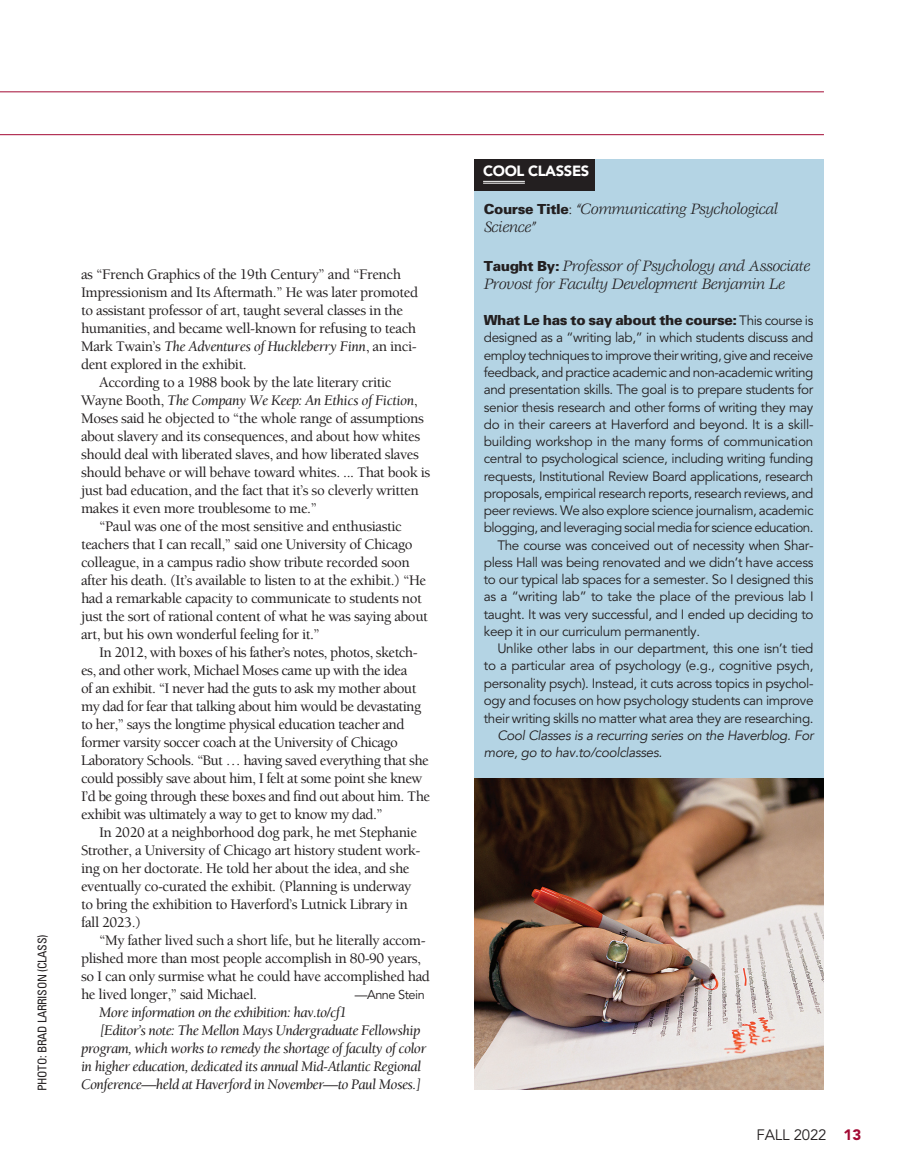
<style>
.page{position:relative;width:905px;height:1175px;background:#fff}
.page>*{position:absolute;margin:0;border:0;box-sizing:border-box;transform-origin:0 0}
.t1{font:italic 16.5px/18px "Veljovic";letter-spacing:-.03em;color:#231f20}
.t2{font:500 15px "Berkeley";letter-spacing:-.03em;color:#231f20}
.t3{font:italic 15px "Berkeley";letter-spacing:-.04em;color:#231f20}
.t4{font:15px "Avenir";letter-spacing:-.01em;color:#231f20}
.t5{font:900 14.7px "Avenir";letter-spacing:-.025em;color:#fff}
.t6{font:900 13.8px "Univers";letter-spacing:-.03em;color:#231f20}
.t7{font:13.5px "Avenir";letter-spacing:-.03em;color:#231f20}
.t8{font:italic 13.5px/17.2px "Avenir";letter-spacing:-.025em;color:#231f20}
.t9{font:12.75px "Avenir";letter-spacing:-.04em;color:#231f20}
.t10{font:condensed 12px "Univers";letter-spacing:-.025em;color:#231f20}
.s1{font-weight:500;font-style:normal}
.s2{font-family:"Univers";font-weight:900;font-style:normal;font-size:13.8px}
.s3{font-family:"Berkeley";font-weight:500;font-style:normal;font-size:15px}
.s4{font-family:"Avenir";font-weight:400;font-size:13.5px}
.s5{font-weight:900;color:#a30a34}
</style>
<div class="page">
<hr style="left:0;top:134px;width:824px;height:1px;background:#a30a34">
<hr style="left:0;top:92px;width:824px;height:1px;background:#a30a34">
<div style="left:474px;top:160px;width:349px;height:929px;background:#b4d4e4"></div>
<div style="left:474px;top:160px;width:120px;height:31px;background:#231f20"></div>
<hr style="left:483px;top:181px;width:42px;height:1px;background:#fff">
<hr style="left:483px;top:183px;width:42px;height:1px;background:#fff">
<img style="left:474px;top:778px;width:350px;height:311px">
<p class="t10" style="left:35px;top:1091px;width:158px;rotate:-90deg">PHOTO: BRAD LARRISON (CLASS)</p>
<p class="t2" style="left:81px;top:266px;width:321px">as “French Graphics of the 19th Century” and “French</p>
<p class="t2" style="left:81px;top:284px;width:339px">Impressionism and Its Aftermath.” He was later promoted</p>
<p class="t2" style="left:81px;top:302px;width:323px">to assistant professor of art, taught several classes in the</p>
<p class="t2" style="left:81px;top:320px;width:337px">humanities, and became well-known for refusing to teach</p>
<p class="t3" style="left:81px;top:338px;width:337px"><span class="s1">Mark Twain’s</span> The Adventures of Huckleberry Finn<span class="s1">, an inci-</span></p>
<p class="t2" style="left:81px;top:356px;width:167px">dent explored in the exhibit.</p>
<p class="t2" style="left:99px;top:374px;width:294px">According to a 1988 book by the late literary critic</p>
<p class="t3" style="left:81px;top:392px;width:338px"><span class="s1">Wayne Booth,</span> The Company We Keep: An Ethics of Fiction<span class="s1">,</span></p>
<p class="t2" style="left:81px;top:410px;width:344px">Moses said he objected to “the whole range of assumptions</p>
<p class="t2" style="left:81px;top:428px;width:341px">about slavery and its consequences, and about how whites</p>
<p class="t2" style="left:81px;top:446px;width:339px">should deal with liberated slaves, and how liberated slaves</p>
<p class="t2" style="left:81px;top:464px;width:351px">should behave or will behave toward whites. ... That book is</p>
<p class="t2" style="left:81px;top:482px;width:339px">just bad education, and the fact that it’s so cleverly written</p>
<p class="t2" style="left:81px;top:500px;width:237px">makes it even more troublesome to me.”</p>
<p class="t2" style="left:99px;top:518px;width:304px">“Paul was one of the most sensitive and enthusiastic</p>
<p class="t2" style="left:81px;top:536px;width:333px">teachers that I can recall,” said one University of Chicago</p>
<p class="t2" style="left:81px;top:554px;width:330px">colleague, in a campus radio show tribute recorded soon</p>
<p class="t2" style="left:81px;top:572px;width:346px">after his death. (It’s available to listen to at the exhibit.) “He</p>
<p class="t2" style="left:81px;top:590px;width:342px">had a remarkable capacity to communicate to students not</p>
<p class="t2" style="left:81px;top:608px;width:348px">just the sort of rational content of what he was saying about</p>
<p class="t2" style="left:81px;top:626px;width:240px">art, but his own wonderful feeling for it.”</p>
<p class="t2" style="left:99px;top:644px;width:320px">In 2012, with boxes of his father’s notes, photos, sketch-</p>
<p class="t2" style="left:81px;top:662px;width:328px">es, and other work, Michael Moses came up with the idea</p>
<p class="t2" style="left:81px;top:680px;width:337px">of an exhibit. “I never had the guts to ask my mother about</p>
<p class="t2" style="left:81px;top:698px;width:342px">my dad for fear that talking about him would be devastating</p>
<p class="t2" style="left:81px;top:716px;width:325px">to her,” says the longtime physical education teacher and</p>
<p class="t2" style="left:81px;top:734px;width:318px">former varsity soccer coach at the University of Chicago</p>
<p class="t2" style="left:81px;top:752px;width:349px">Laboratory Schools. “But … having saved everything that she</p>
<p class="t2" style="left:81px;top:770px;width:343px">could possibly save about him, I felt at some point she knew</p>
<p class="t2" style="left:81px;top:788px;width:350px">I’d be going through these boxes and find out about him. The</p>
<p class="t2" style="left:81px;top:806px;width:303px">exhibit was ultimately a way to get to know my dad.”</p>
<p class="t2" style="left:99px;top:824px;width:319px">In 2020 at a neighborhood dog park, he met Stephanie</p>
<p class="t2" style="left:81px;top:842px;width:341px">Strother, a University of Chicago art history student work-</p>
<p class="t2" style="left:81px;top:860px;width:330px">ing on her doctorate. He told her about the idea, and she</p>
<p class="t2" style="left:81px;top:878px;width:332px">eventually co-curated the exhibit. (Planning is underway</p>
<p class="t2" style="left:81px;top:896px;width:328px">to bring the exhibition to Haverford’s Lutnick Library in</p>
<p class="t2" style="left:81px;top:914px;width:61px">fall 2023.)</p>
<p class="t2" style="left:99px;top:932px;width:328px">“My father lived such a short life, but he literally accom-</p>
<p class="t2" style="left:81px;top:950px;width:341px">plished more than most people accomplish in 80-90 years,</p>
<p class="t2" style="left:81px;top:968px;width:350px">so I can only surmise what he could have accomplished had</p>
<p class="t2" style="left:81px;top:986px;width:177px">he lived longer,” said Michael.</p>
<p class="t9" style="left:355px;top:987px;width:71px">—Anne Stein</p>
<p class="t3" style="left:99px;top:1004px;width:249px">More information on the exhibition: hav.to/cf1</p>
<p class="t3" style="left:99px;top:1022px;width:323px">[Editor’s note: The Mellon Mays Undergraduate Fellowship</p>
<p class="t3" style="left:81px;top:1040px;width:346px">program, which works to remedy the shortage of faculty of color</p>
<p class="t3" style="left:81px;top:1058px;width:342px">in higher education, dedicated its annual Mid-Atlantic Regional</p>
<p class="t3" style="left:81px;top:1076px;width:342px">Conference—held at Haverford in November—to Paul Moses.]</p>
<p class="t5" style="left:483px;top:162px;width:108px">COOL CLASSES</p>
<p class="t1" style="left:484px;top:200px;width:296px"><span class="s2">Course Title</span><span class="s3">:</span> “Communicating Psychological<br>Science”</p>
<p class="t1" style="left:484px;top:258px;width:328px"><span class="s2">Taught By:</span> Professor of Psychology and Associate<br>Provost for Faculty Development Benjamin Le</p>
<p class="t6" style="left:484px;top:312px;width:331px">What Le has to say about the course: <span class="s4">This course is</span></p>
<p class="t7" style="left:484px;top:330px;width:331px">designed as a “writing lab,” in which students discuss and</p>
<p class="t7" style="left:484px;top:347px;width:331px">employ techniques to improve their writing, give and receive</p>
<p class="t7" style="left:484px;top:364px;width:331px">feedback, and practice academic and non-academic writing</p>
<p class="t7" style="left:484px;top:382px;width:331px">and presentation skills. The goal is to prepare students for</p>
<p class="t7" style="left:484px;top:399px;width:331px">senior thesis research and other forms of writing they may</p>
<p class="t7" style="left:484px;top:416px;width:331px">do in their careers at Haverford and beyond. It is a skill-</p>
<p class="t7" style="left:484px;top:433px;width:331px">building workshop in the many forms of communication</p>
<p class="t7" style="left:484px;top:451px;width:331px">central to psychological science, including writing funding</p>
<p class="t7" style="left:484px;top:468px;width:331px">requests, Institutional Review Board applications, research</p>
<p class="t7" style="left:484px;top:485px;width:331px">proposals, empirical research reports, research reviews, and</p>
<p class="t7" style="left:484px;top:502px;width:331px">peer reviews. We also explore science journalism, academic</p>
<p class="t7" style="left:484px;top:520px;width:331px">blogging, and leveraging social media for science education.</p>
<p class="t7" style="left:497px;top:537px;width:318px">The course was conceived out of necessity when Shar-</p>
<p class="t7" style="left:484px;top:554px;width:331px">pless Hall was being renovated and we didn’t have access</p>
<p class="t7" style="left:484px;top:571px;width:331px">to our typical lab spaces for a semester. So I designed this</p>
<p class="t7" style="left:484px;top:589px;width:331px">as a “writing lab” to take the place of the previous lab I</p>
<p class="t7" style="left:484px;top:606px;width:331px">taught. It was very successful, and I ended up deciding to</p>
<p class="t7" style="left:484px;top:623px;width:218px">keep it in our curriculum permanently.</p>
<p class="t7" style="left:497px;top:640px;width:318px">Unlike other labs in our department, this one isn’t tied</p>
<p class="t7" style="left:484px;top:658px;width:331px">to a particular area of psychology (e.g., cognitive psych,</p>
<p class="t7" style="left:484px;top:675px;width:331px">personality psych). Instead, it cuts across topics in psychol-</p>
<p class="t7" style="left:484px;top:692px;width:331px">ogy and focuses on how psychology students can improve</p>
<p class="t7" style="left:484px;top:710px;width:331px">their writing skills no matter what area they are researching.</p>
<p class="t8" style="left:484px;top:727px;width:331px;text-indent:14px">Cool Classes is a recurring series on the Haverblog. For more, go to hav.to/coolclasses.</p>
<p class="t4" style="left:756px;top:1126px;width:106px">FALL 2022 <span class="s5">13</span></p>
</div>
